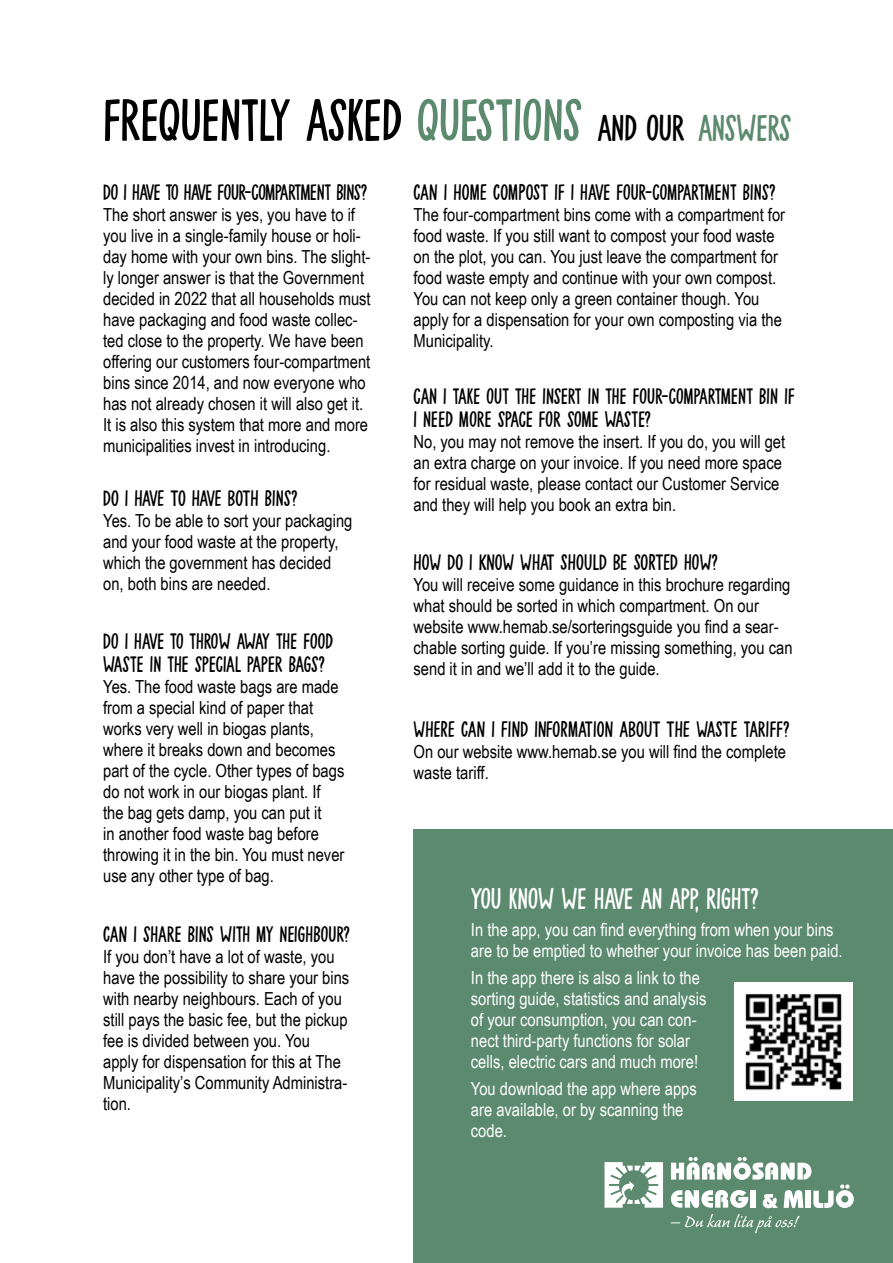
<style>
.page{position:relative;width:893px;height:1263px;background:#fff}
.page>*{position:absolute;margin:0;border:0;box-sizing:border-box;transform-origin:0 0}
.t1{font:60px "Mulhouse DEMO";color:#000}
.t2{font:30px "Mulhouse DEMO";color:#fff}
.t3{font:22.5px/22.5px "Mulhouse DEMO";letter-spacing:.01em;color:#000}
.t4{font:22.5px "Mulhouse DEMO";letter-spacing:-.01em;color:#000}
.t5{font:22.5px "Mulhouse DEMO";letter-spacing:-.02em;color:#000}
.t6{font:18px/21px "Arial Narrow";color:#000}
.t7{font:18px/21px "Arial Narrow";color:#fff}
.s1{color:#5b8a6e}
.s2{font-size:37.5px}
.s3{font-size:37.5px;color:#5b8a6e}
</style>
<div class="page">
<div style="left:414px;top:829px;width:479px;height:434px;background:#5b8a6e"></div>
<img style="left:735px;top:982px;width:117px;height:118px">
<svg style="left:604px;top:1162px;width:59px;height:46px"></svg>
<svg style="left:671px;top:1157px;width:183px;height:51px"></svg>
<svg style="left:670px;top:1214px;width:130px;height:19px"></svg>
<h1 class="t1" style="left:103px;top:87px;width:690px">FREQUENTLY ASKED <span class="s1">QUESTIONS</span> <span class="s2">AND OUR</span> <span class="s3">ANSWERS</span></h1>
<p class="t4" style="left:103px;top:180px;width:266px">DO I HAVE TO HAVE FOUR-COMPARTMENT BINS?</p>
<p class="t6" style="left:103px;top:204px;width:269px">The short answer is yes, you have to if you live in a single-family house or holi&shy;day home with your own bins. The slight&shy;ly longer answer is that the Government decided in 2022 that all households must have packaging and food waste collec&shy;ted close to the property. We have been offering our customers four-compartment bins since 2014, and now everyone who has not already chosen it will also get it.<br>It is also this system that more and more municipalities invest in introducing.</p>
<p class="t5" style="left:103px;top:485px;width:196px">DO I HAVE TO HAVE BOTH BINS?</p>
<p class="t6" style="left:103px;top:509px;width:251px">Yes. To be able to sort your packaging and your food waste at the property, which the government has decided on, both bins are needed.</p>
<p class="t3" style="left:103px;top:630px;width:231px">DO I HAVE TO THROW AWAY THE FOOD<br>WASTE IN THE SPECIAL PAPER BAGS?</p>
<p class="t6" style="left:103px;top:675px;width:243px">Yes. The food waste bags are made from a special kind of paper that works very well in biogas plants, where it breaks down and becomes part of the cycle. Other types of bags do not work in our biogas plant. If the bag gets damp, you can put it<br>in another food waste bag before throwing it in the bin. You must never use any other type of bag.</p>
<p class="t3" style="left:103px;top:922px;width:248px">CAN I SHARE BINS WITH MY NEIGHBOUR?</p>
<p class="t6" style="left:103px;top:945px;width:248px">If you don’t have a lot of waste, you have the possibility to share your bins with nearby neighbours. Each of you still pays the basic fee, but the pickup fee is divided between you. You apply for dispensation for this at The<br>Municipality’s Community Administra&shy;tion.</p>
<p class="t3" style="left:414px;top:180px;width:364px">CAN I HOME COMPOST IF I HAVE FOUR-COMPARTMENT BINS?</p>
<p class="t6" style="left:414px;top:203px;width:373px">The four-compartment bins come with a compartment for food waste. If you still want to compost your food waste on the plot, you can. You just leave the compartment for food waste empty and continue with your own compost.<br>You can not keep only a green container though. You apply for a dispensation for your own composting via the Municipality.</p>
<p class="t3" style="left:414px;top:385px;width:382px">CAN I TAKE OUT THE INSERT IN THE FOUR-COMPARTMENT BIN IF<br>I NEED MORE SPACE FOR SOME WASTE?</p>
<p class="t6" style="left:414px;top:430px;width:373px">No, you may not remove the insert. If you do, you will get an extra charge on your invoice. If you need more space for residual waste, please contact our Customer Service and they will help you book an extra bin.</p>
<p class="t3" style="left:414px;top:550px;width:306px">HOW DO I KNOW WHAT SHOULD BE SORTED HOW?</p>
<p class="t6" style="left:414px;top:573px;width:381px">You will receive some guidance in this brochure regarding what should be sorted in which compartment. On our website www.hemab.se/sorteringsguide you find a sear&shy;chable sorting guide. If you’re missing something, you can send it in and we’ll add it to the guide.</p>
<p class="t3" style="left:414px;top:717px;width:378px">WHERE CAN I FIND INFORMATION ABOUT THE WASTE TARIFF?</p>
<p class="t6" style="left:414px;top:740px;width:374px">On our website www.hemab.se you will find the complete waste tariff.</p>
<h2 class="t2" style="left:471px;top:882px;width:290px">YOU KNOW WE HAVE AN APP, RIGHT?</h2>
<p class="t7" style="left:471px;top:918px;width:373px">In the app, you can find everything from when your bins are to be emptied to whether your invoice has been paid.</p>
<p class="t7" style="left:471px;top:966px;width:237px">In the app there is also a link to the sorting guide, statistics and analysis of your consumption, you can con&shy;nect third-party functions for solar cells, electric cars and much more!</p>
<p class="t7" style="left:471px;top:1077px;width:227px">You download the app where apps are available, or by scanning the code.</p>
</div>
